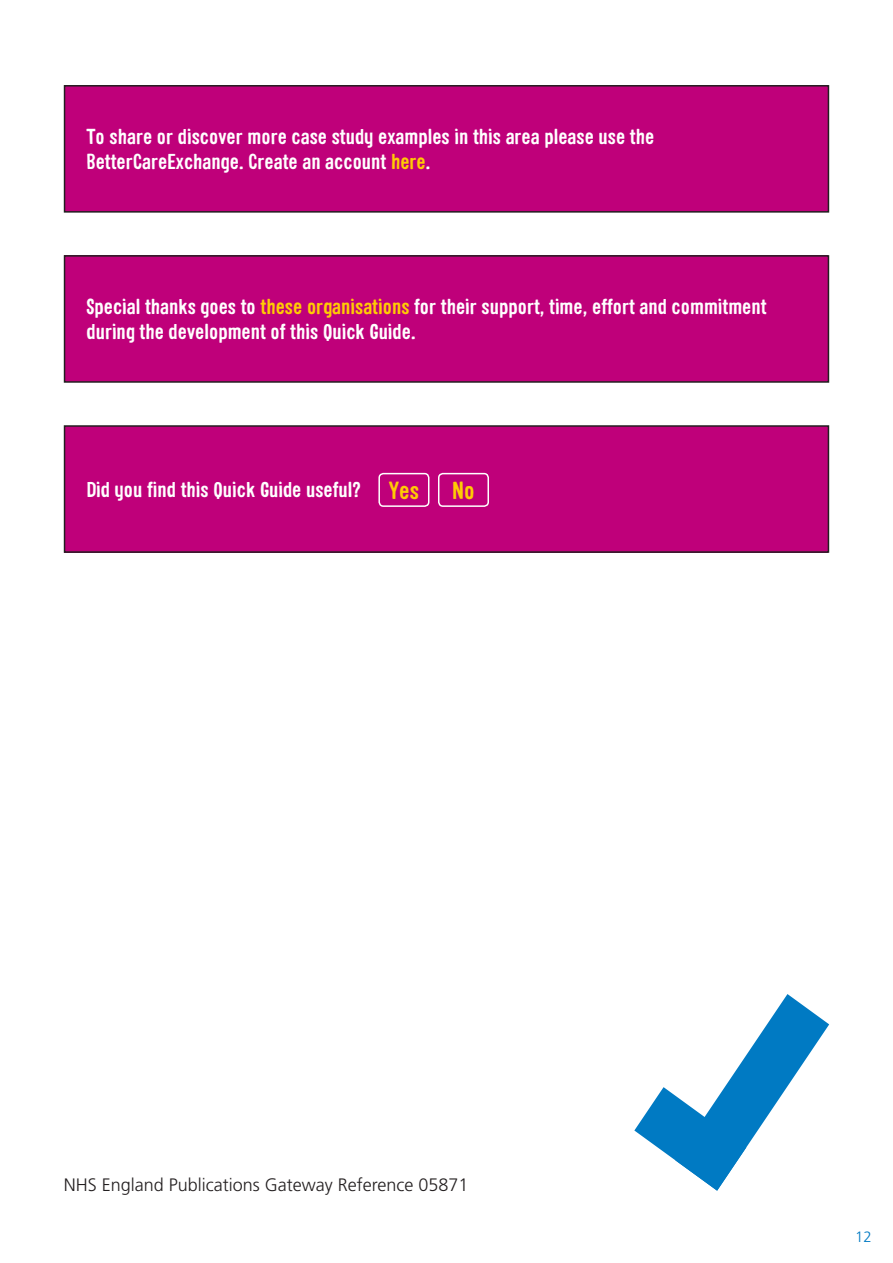
<style>
.page{position:relative;width:893px;height:1263px;background:#fff}
.page>*{position:absolute;margin:0;border:0;box-sizing:border-box;transform-origin:0 0}
.t1{font:700 24px "Sini";color:#ffcb04}
.t2{font:700 21px/25.2px "Sini";color:#fff}
.t3{font:300 18px "Frutiger";color:#231f20}
.t4{font:300 15px "Frutiger";color:#007ac3}
.s1{color:#ffcb04}
</style>
<div class="page">
<svg style="left:634px;top:994px;width:195px;height:197px"></svg>
<div style="left:65px;top:86px;width:763px;height:126px;background:#bf007a"></div>
<div style="left:64px;top:85px;width:765px;height:128px;border:2px solid #231f20"></div>
<div style="left:65px;top:256px;width:763px;height:126px;background:#bf007a"></div>
<div style="left:64px;top:255px;width:765px;height:128px;border:2px solid #231f20"></div>
<div style="left:65px;top:426px;width:763px;height:126px;background:#bf007a"></div>
<div style="left:64px;top:425px;width:765px;height:128px;border:2px solid #231f20"></div>
<div style="left:378px;top:473px;width:51px;height:34px;border:2px solid #fff;border-radius:4px"></div>
<div style="left:438px;top:473px;width:51px;height:34px;border:2px solid #fff;border-radius:4px"></div>
<p class="t2" style="left:87px;top:124px;width:569px">To share or discover more case study examples in this area please use the<br>BetterCareExchange. Create an account <span class="s1">here</span>.</p>
<p class="t2" style="left:87px;top:294px;width:682px">Special thanks goes to <span class="s1">these organisations</span> for their support, time, effort and commitment during the development of this Quick Guide.</p>
<p class="t2" style="left:87px;top:476px;width:276px">Did you find this Quick Guide useful?</p>
<p class="t1" style="left:389px;top:475px;width:32px">Yes</p>
<p class="t1" style="left:452px;top:475px;width:24px">No</p>
<p class="t3" style="left:64px;top:1174px;width:406px">NHS England Publications Gateway Reference 05871</p>
<p class="t4" style="left:855px;top:1228px;width:18px">12</p>
</div>
